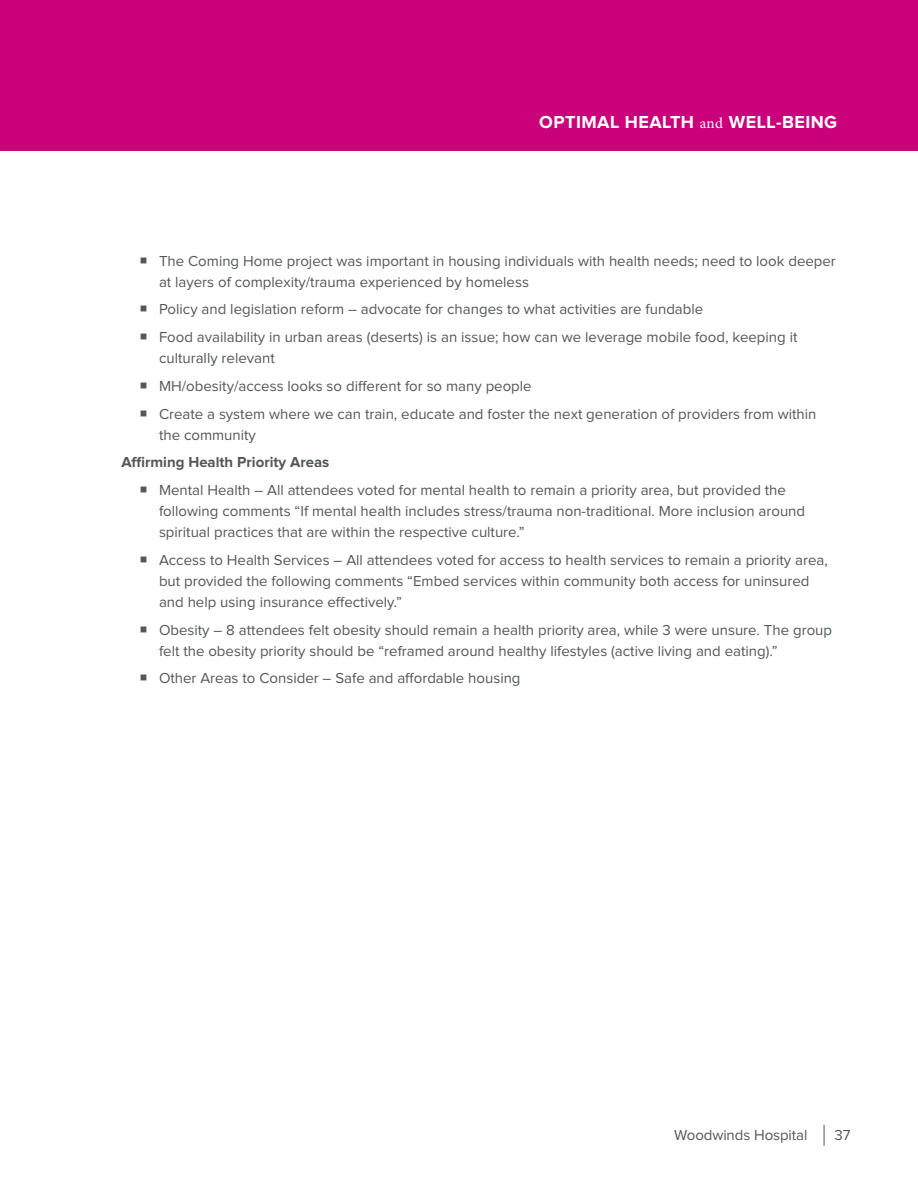
<style>
.page{position:relative;width:918px;height:1188px;background:#fff}
.page>*{position:absolute;margin:0;border:0;box-sizing:border-box;transform-origin:0 0}
.t1{font:700 18px "Proxima Nova";letter-spacing:.025em;color:#fff}
.t2{font:15px/21px "Proxima Nova";color:#53575a}
.t3{font:700 15px "Proxima Nova";color:#53575a}
.s1{font-family:"Minion Pro";font-weight:400;font-size:15px}
</style>
<div class="page">
<div style="left:0;top:0;width:918px;height:151px;background:#cb007b"></div>
<svg style="left:824px;top:1125px;width:1px;height:21px"></svg>
<p class="t1" style="left:539px;top:114px;width:300px">OPTIMAL HEALTH <span class="s1">and</span> WELL-BEING</p>
<p class="t2" style="left:159px;top:251px;width:678px;text-indent:-20px">○ The Coming Home project was important in housing individuals with health needs; need to look deeper at layers of complexity/trauma experienced by homeless</p>
<p class="t2" style="left:140px;top:300px;width:565px">○ Policy and legislation reform – advocate for changes to what activities are fundable</p>
<p class="t2" style="left:159px;top:327px;width:640px;text-indent:-20px">○ Food availability in urban areas (deserts) is an issue; how can we leverage mobile food, keeping it culturally relevant</p>
<p class="t2" style="left:140px;top:376px;width:394px">○ MH/obesity/access looks so different for so many people</p>
<p class="t2" style="left:159px;top:404px;width:659px;text-indent:-20px">○ Create a system where we can train, educate and foster the next generation of providers from within the community</p>
<p class="t3" style="left:122px;top:456px;width:209px">Affirming Health Priority Areas</p>
<p class="t2" style="left:159px;top:480px;width:648px;text-indent:-20px">○ Mental Health – All attendees voted for mental health to remain a priority area, but provided the following comments “If mental health includes stress/trauma non-traditional. More inclusion around spiritual practices that are within the respective culture.”</p>
<p class="t2" style="left:159px;top:550px;width:670px;text-indent:-20px">○ Access to Health Services – All attendees voted for access to health services to remain a priority area, but provided the following comments “Embed services within community both access for uninsured and help using insurance effectively.”</p>
<p class="t2" style="left:159px;top:620px;width:675px;text-indent:-19px">○ Obesity – 8 attendees felt obesity should remain a health priority area, while 3 were unsure. The group felt the obesity priority should be “reframed around healthy lifestyles (active living and eating).”</p>
<p class="t2" style="left:140px;top:669px;width:383px">○ Other Areas to Consider – Safe and affordable housing</p>
<p class="t2" style="left:674px;top:1125px;width:135px">Woodwinds Hospital</p>
<p class="t2" style="left:834px;top:1125px;width:18px">37</p>
</div>
